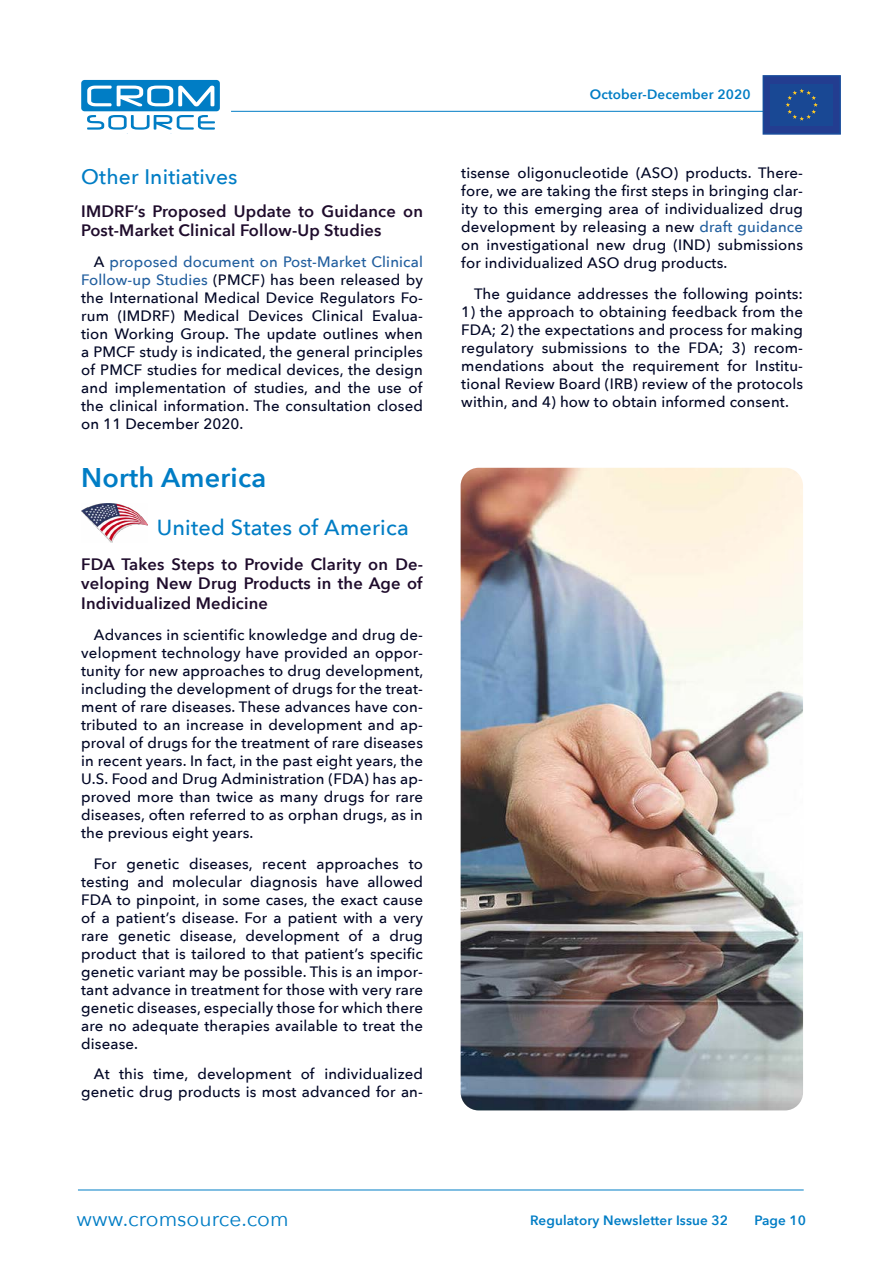
<style>
.page{position:relative;width:893px;height:1263px;background:#fff}
.page>*{position:absolute;margin:0;border:0;box-sizing:border-box;transform-origin:0 0}
.t1{font:600 27px "Avenir Next";letter-spacing:.01em;color:#007dc5}
.t2{font:500 21.75px "Avenir Next";letter-spacing:.01em;color:#007dc5}
.t3{font:21px "Avenir Next";color:#007dc5}
.t4{font:500 21px "Avenir Next";letter-spacing:.01em;color:#007dc5}
.t5{font:600 16.5px/19.8px "Avenir Next";letter-spacing:.01em;color:#1f0c2c}
.t6{font:500 15px/18px "Avenir Next";letter-spacing:.01em;color:#000625}
.t7{font:500 15px/18px "Avenir Next";letter-spacing:.01em;color:#215e9e;text-align:right}
.t8{font:600 13.5px "Avenir Next";letter-spacing:.01em;color:#007dc5}
.s1{color:#000625}
.s2{color:#215e9e}
</style>
<div class="page">
<hr style="left:231px;top:111px;width:573px;height:1px;background:#007dc5">
<div style="left:81px;top:80px;width:139px;height:31px;background:#007dc5;border-radius:3px"></div>
<svg style="left:87px;top:86px;width:127px;height:20px"></svg>
<svg style="left:87px;top:115px;width:128px;height:19px"></svg>
<div style="left:763px;top:75px;width:78px;height:60px;background:#233d90;border:2px solid #174b9b"></div>
<hr style="left:78px;top:1189px;width:726px;height:1px;background:#007dc5">
<div style="left:770px;top:84px;width:63px;height:42px;background:#194894"></div>
<svg style="left:786px;top:89px;width:32px;height:32px"></svg>
<img style="left:81px;top:503px;width:67px;height:40px">
<img style="left:461px;top:468px;width:342px;height:642px">
<h3 class="t4" style="left:81px;top:159px;width:158px">Other Initiatives</h3>
<p class="t5" style="left:81px;top:200px;width:343px">IMDRF s’ Proposed Update to Guidance on<br>Post-Market Clinical Follow-Up Studies</p>
<p class="t7" style="left:81px;top:252px;width:343px"><span class="s1">A</span> proposed document on Post-Market Clinical<br>Follow-up Studies <span class="s1">(PMCF) has been released by</span></p>
<p class="t6" style="left:81px;top:324px;width:343px">tion Working Group. The update outlines when</p>
<p class="t6" style="left:81px;top:288px;width:343px">the International Medical Device Regulators Fo-</p>
<p class="t6" style="left:81px;top:342px;width:343px;text-align:right">a PMCF study is indicated, the general principles of PMCF studies for medical devices, the design of</p>
<p class="t6" style="left:183px;top:306px;width:57px">Medical</p>
<p class="t6" style="left:312px;top:306px;width:53px">Clinical</p>
<p class="t6" style="left:372px;top:306px;width:52px">Evalua-</p>
<p class="t6" style="left:118px;top:306px;width:59px">(IMDRF)</p>
<p class="t6" style="left:248px;top:306px;width:57px">Devices</p>
<p class="t6" style="left:81px;top:306px;width:29px">rum</p>
<p class="t6" style="left:233px;top:378px;width:15px">of</p>
<p class="t6" style="left:81px;top:378px;width:343px">and<br>the clinical information. The consultation closed on 11 December 2020.</p>
<p class="t6" style="left:115px;top:378px;width:113px">implementation</p>
<p class="t6" style="left:254px;top:378px;width:89px">studies, and</p>
<p class="t6" style="left:348px;top:378px;width:24px">the</p>
<p class="t6" style="left:377px;top:378px;width:26px">use</p>
<h1 class="t1" style="left:81px;top:454px;width:187px">North America</h1>
<h2 class="t2" style="left:157px;top:509px;width:254px">United States of America</h2>
<p class="t5" style="left:81px;top:553px;width:343px">FDA Takes Steps to Provide Clarity on De-</p>
<p class="t5" style="left:81px;top:593px;width:188px">Individualized Medicine</p>
<p class="t5" style="left:81px;top:573px;width:343px">veloping New Drug Products in the Age of</p>
<p class="t6" style="left:94px;top:625px;width:331px">Advances in scientific knowledge and drug de-</p>
<p class="t6" style="left:81px;top:643px;width:343px">velopment technology have provided an oppor-</p>
<p class="t6" style="left:81px;top:661px;width:344px">tunity for new approaches to drug development,</p>
<p class="t6" style="left:81px;top:679px;width:343px">including the development of drugs for the treat-</p>
<p class="t6" style="left:81px;top:697px;width:343px">ment of rare diseases. These advances have con-</p>
<p class="t6" style="left:81px;top:715px;width:343px">tributed to an increase in development and ap-</p>
<p class="t6" style="left:81px;top:733px;width:343px">proval of drugs for the treatment of rare diseases</p>
<p class="t6" style="left:81px;top:751px;width:343px">in recent years In. fact in, the past eight years, the</p>
<p class="t6" style="left:81px;top:787px;width:343px">proved more than twice as many drugs for rare</p>
<p class="t6" style="left:81px;top:769px;width:343px">U .S. Food and Drug Administration (FDA) has ap-</p>
<p class="t6" style="left:81px;top:805px;width:343px">diseases, often referred to as orphan drugs, as in the previous eight years.</p>
<p class="t6" style="left:409px;top:854px;width:16px">to</p>
<p class="t6" style="left:189px;top:854px;width:65px">diseases,</p>
<p class="t6" style="left:316px;top:854px;width:84px">approaches</p>
<p class="t6" style="left:94px;top:854px;width:24px">For</p>
<p class="t6" style="left:127px;top:854px;width:54px">genetic</p>
<p class="t6" style="left:262px;top:854px;width:46px">recent</p>
<p class="t6" style="left:137px;top:872px;width:28px">and</p>
<p class="t6" style="left:172px;top:872px;width:71px">molecular</p>
<p class="t6" style="left:250px;top:872px;width:69px">diagnosis</p>
<p class="t6" style="left:326px;top:872px;width:35px">have</p>
<p class="t6" style="left:367px;top:872px;width:57px">allowed</p>
<p class="t6" style="left:81px;top:872px;width:50px">testing</p>
<p class="t6" style="left:81px;top:890px;width:343px">FDA to pinpoint, in some cases, the exact cause</p>
<p class="t6" style="left:81px;top:908px;width:343px">of a patient s’ disease. For a patient with a very</p>
<p class="t6" style="left:389px;top:926px;width:35px">drug</p>
<p class="t6" style="left:349px;top:926px;width:15px">of</p>
<p class="t6" style="left:180px;top:926px;width:58px">disease,</p>
<p class="t6" style="left:245px;top:926px;width:95px">development</p>
<p class="t6" style="left:118px;top:926px;width:54px">genetic</p>
<p class="t6" style="left:81px;top:926px;width:343px">rare<br>product that is tailored to that patient s’ specific</p>
<p class="t6" style="left:81px;top:980px;width:343px">tant advance in treatment for those with very rare</p>
<p class="t6" style="left:372px;top:926px;width:10px">a</p>
<p class="t6" style="left:81px;top:962px;width:343px">genetic variant may be possible. This is an impor-</p>
<p class="t6" style="left:81px;top:998px;width:343px;text-align:justify">genetic diseases, especially those for which there are no adequate therapies available to treat the disease.</p>
<p class="t6" style="left:324px;top:1065px;width:100px">individualized</p>
<p class="t6" style="left:301px;top:1065px;width:15px">of</p>
<p class="t6" style="left:119px;top:1065px;width:26px">this</p>
<p class="t6" style="left:197px;top:1065px;width:95px">development</p>
<p class="t6" style="left:94px;top:1065px;width:17px">At</p>
<p class="t6" style="left:153px;top:1065px;width:37px">time,</p>
<p class="t6" style="left:81px;top:1083px;width:343px">genetic drug products is most advanced for an-</p>
<p class="t8" style="left:590px;top:83px;width:162px">October-December 2020</p>
<p class="t6" style="left:461px;top:163px;width:50px">tisense</p>
<p class="t6" style="left:518px;top:163px;width:113px">oligonucleotide</p>
<p class="t6" style="left:636px;top:163px;width:43px">(ASO)</p>
<p class="t6" style="left:685px;top:163px;width:119px">products. There-</p>
<p class="t6" style="left:461px;top:181px;width:343px">fore, we are taking the first steps in bringing clar-</p>
<p class="t6" style="left:461px;top:199px;width:343px">ity to this emerging area of individualized drug</p>
<p class="t6" style="left:461px;top:217px;width:343px;text-align:right">development by releasing a new <span class="s2">draft guidance </span>submissions</p>
<p class="t6" style="left:486px;top:235px;width:104px">investigational</p>
<p class="t6" style="left:633px;top:235px;width:35px">drug</p>
<p class="t6" style="left:673px;top:235px;width:39px">(IND)</p>
<p class="t6" style="left:461px;top:235px;width:268px">on<br>for individualized ASO drug products.</p>
<p class="t6" style="left:474px;top:284px;width:331px">The guidance addresses the following points:</p>
<p class="t6" style="left:461px;top:302px;width:343px">1) the approach to obtaining feedback from the<br>FDA 2; ) the expectations and process for making</p>
<p class="t6" style="left:461px;top:374px;width:343px">tional Review Board (IRB) review of the protocols</p>
<p class="t6" style="left:596px;top:235px;width:31px">new</p>
<p class="t6" style="left:461px;top:338px;width:74px">regulatory</p>
<p class="t6" style="left:461px;top:392px;width:329px">within, and 4) how to obtain informed consent.</p>
<p class="t6" style="left:542px;top:338px;width:87px">submissions</p>
<p class="t6" style="left:658px;top:338px;width:24px">the</p>
<p class="t6" style="left:732px;top:338px;width:15px">3)</p>
<p class="t6" style="left:688px;top:338px;width:37px">FDA;</p>
<p class="t6" style="left:635px;top:338px;width:16px">to</p>
<p class="t6" style="left:754px;top:338px;width:51px">recom-</p>
<p class="t6" style="left:727px;top:356px;width:21px">for</p>
<p class="t6" style="left:461px;top:356px;width:84px">mendations</p>
<p class="t6" style="left:552px;top:356px;width:43px">about</p>
<p class="t6" style="left:602px;top:356px;width:24px">the</p>
<p class="t6" style="left:755px;top:356px;width:49px">Institu-</p>
<p class="t6" style="left:633px;top:356px;width:88px">requirement</p>
<h3 class="t3" style="left:77px;top:1201px;width:214px">www.cromsource.com</h3>
<p class="t8" style="left:530px;top:1209px;width:200px">Regulatory Newsletter Issue 32</p>
<p class="t8" style="left:754px;top:1208px;width:53px">Page 10</p>
</div>
